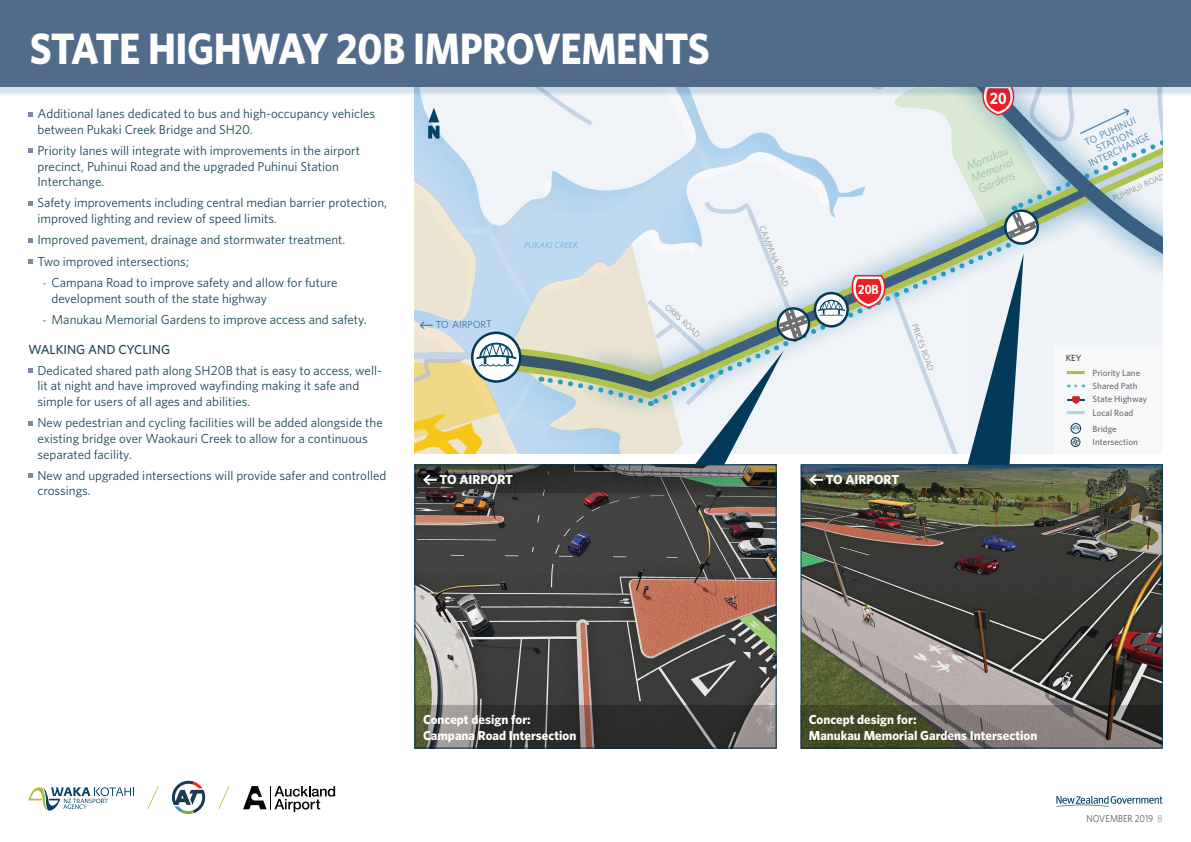
<style>
.page{position:relative;width:1191px;height:842px;background:#fff}
.page>*{position:absolute;margin:0;border:0;box-sizing:border-box;transform-origin:0 0}
.t1{font:700 44px "Whitney";letter-spacing:-.01em;color:#fff;scale:.9 1}
.t2{font:700 16.9px "Proxima Nova Cond";color:#fff;scale:.94 1}
.t3{font:700 13.7px "Proxima Nova Cond";color:#fff;scale:.94 1}
.t4{font:13px/15.6px "Whitney";color:#1d4556}
.t5{font:700 13px/15.6px "Whitney";color:#fff}
.t6{font:500 13px "Whitney";color:#1d4556}
.t7{font:italic 11.9px/12.5px "Whitney";color:#97c5a2;text-align:justify}
.t8{font:10.2px/10.6px "Whitney";color:#4986b4;text-align:center}
.t9{font:10px "Whitney";color:#57585a;scale:.9 1}
.Paragraph_Style_1{font:500 9px "Whitney";color:#6c6d70}
.Paragraph_Style_1-2{font:500 9px "Whitney";color:#3e3e3f}
.t10{font:italic 8.8px "Whitney";color:#5eb6e0}
.t11{font:300 8.3px "Whitney";color:#6c6d70}
.s1{font-size:11px;color:#3a5f80}
.s2{color:#939598}
</style>
<div class="page">
<svg style="left:147px;top:786px;width:12px;height:23px"></svg>
<svg style="left:218px;top:786px;width:12px;height:23px"></svg>
<svg style="left:243px;top:786px;width:92px;height:26px"></svg>
<svg style="left:1056px;top:796px;width:106px;height:11px"></svg>
<svg style="left:172px;top:781px;width:33px;height:33px"></svg>
<svg style="left:28px;top:787px;width:106px;height:24px"></svg>
<div style="left:0;top:0;width:1191px;height:96px;background:#09496d;opacity:.16"></div>
<div style="left:0;top:0;width:1191px;height:86px;background:#516c8a"></div>
<svg style="left:28px;top:112px;width:5px;height:4px"></svg>
<svg style="left:28px;top:149px;width:5px;height:4px"></svg>
<svg style="left:28px;top:201px;width:5px;height:4px"></svg>
<svg style="left:28px;top:238px;width:5px;height:4px"></svg>
<svg style="left:28px;top:259px;width:5px;height:5px"></svg>
<svg style="left:28px;top:369px;width:5px;height:4px"></svg>
<svg style="left:28px;top:421px;width:5px;height:4px"></svg>
<svg style="left:28px;top:473px;width:5px;height:5px"></svg>
<img style="left:416px;top:493px;width:358px;height:212px">
<img style="left:802px;top:493px;width:358px;height:212px">
<svg style="left:414px;top:705px;width:362px;height:43px;background:#4a4946"></svg>
<svg style="left:414px;top:465px;width:362px;height:28px;background:#42443f"></svg>
<svg style="left:421px;top:472px;width:16px;height:15px"></svg>
<svg style="left:800px;top:465px;width:362px;height:28px;background:#50594b"></svg>
<svg style="left:807px;top:472px;width:16px;height:15px"></svg>
<svg style="left:800px;top:705px;width:362px;height:43px;background:#616052"></svg>
<svg style="left:414px;top:86px;width:748px;height:379px"></svg>
<p class="t1" style="left:30px;top:19px;width:757px">STATE HIGHWAY 20B IMPROVEMENTS</p>
<p class="t4" style="left:37px;top:105px;width:339px">Additional lanes dedicated to bus and high-occupancy vehicles between Pukaki Creek Bridge and SH20.</p>
<p class="t4" style="left:37px;top:142px;width:324px">Priority lanes will integrate with improvements in the airport precinct, Puhinui Road and the upgraded Puhinui Station<br>Interchange.</p>
<p class="t4" style="left:37px;top:195px;width:351px">Safety improvements including central median barrier protection, improved lighting and review of speed limits.</p>
<p class="t4" style="left:37px;top:232px;width:309px">Improved pavement, drainage and stormwater treatment.</p>
<p class="t4" style="left:37px;top:253px;width:153px">Two improved intersections;</p>
<p class="t4" style="left:51px;top:274px;width:287px;text-indent:-9px"><span class="s1">-</span> Campana Road to improve safety and allow for future development south of the state highway</p>
<p class="t4" style="left:43px;top:311px;width:326px"><span class="s1">-</span> Manukau Memorial Gardens to improve access and safety.</p>
<p class="t6" style="left:28px;top:340px;width:143px">WALKING AND CYCLING</p>
<p class="t4" style="left:37px;top:362px;width:346px">Dedicated shared path along SH20B that is easy to access, well&shy;lit at night and have improved wayfinding making it safe and simple for users of all ages and abilities.</p>
<p class="t4" style="left:37px;top:415px;width:347px">New pedestrian and cycling facilities will be added alongside the existing bridge over Waokauri Creek to allow for a continuous separated facility.</p>
<p class="t4" style="left:37px;top:467px;width:350px">New and upgraded intersections will provide safer and controlled crossings.</p>
<p class="t8" style="left:435px;top:319px;width:58px;rotate:-1deg">to airport</p>
<p class="t10" style="left:524px;top:240px;width:55px">PUKAKI CREEK</p>
<p class="t11" style="left:670px;top:301px;width:46px;rotate:43deg">orrs road</p>
<p class="t11" style="left:767px;top:224px;width:66px;rotate:68deg">campana road</p>
<p class="t3" style="left:858px;top:280px;width:24px">20B</p>
<p class="t11" style="left:919px;top:322px;width:51px;rotate:70deg">prices road</p>
<p class="t5" style="left:439px;top:472px;width:75px">TO AIRPORT</p>
<p class="t5" style="left:825px;top:472px;width:75px">TO AIRPORT</p>
<p class="t2" style="left:990px;top:86px;width:19px">20</p>
<p class="t7" style="left:964px;top:161px;width:47px;rotate:-22deg">Manukau Memorial Gardens</p>
<p class="t8" style="left:1077px;top:140px;width:68px;rotate:-25deg">to puhinui station interchange</p>
<p class="t11" style="left:1110px;top:194px;width:58px;rotate:-24deg">puhinui road</p>
<p class="Paragraph_Style_1-2" style="left:1065px;top:352px;width:17px">KEY</p>
<p class="Paragraph_Style_1" style="left:1092px;top:367px;width:49px">Priority Lane</p>
<p class="Paragraph_Style_1" style="left:1092px;top:380px;width:47px">Shared Path</p>
<p class="Paragraph_Style_1" style="left:1092px;top:393px;width:56px">State Highway</p>
<p class="Paragraph_Style_1" style="left:1092px;top:407px;width:42px">Local Road</p>
<p class="Paragraph_Style_1" style="left:1092px;top:422px;width:26px">Bridge</p>
<p class="Paragraph_Style_1" style="left:1092px;top:436px;width:47px">Intersection</p>
<p class="t5" style="left:423px;top:712px;width:155px">Concept design for:<br>Campana Road Intersection</p>
<p class="t5" style="left:808px;top:712px;width:230px">Concept design for:<br>Manukau Memorial Gardens Intersection</p>
<p class="t9" style="left:1086px;top:811px;width:86px">NOVEMBER 2019 <span class="s2">8</span></p>
</div>
